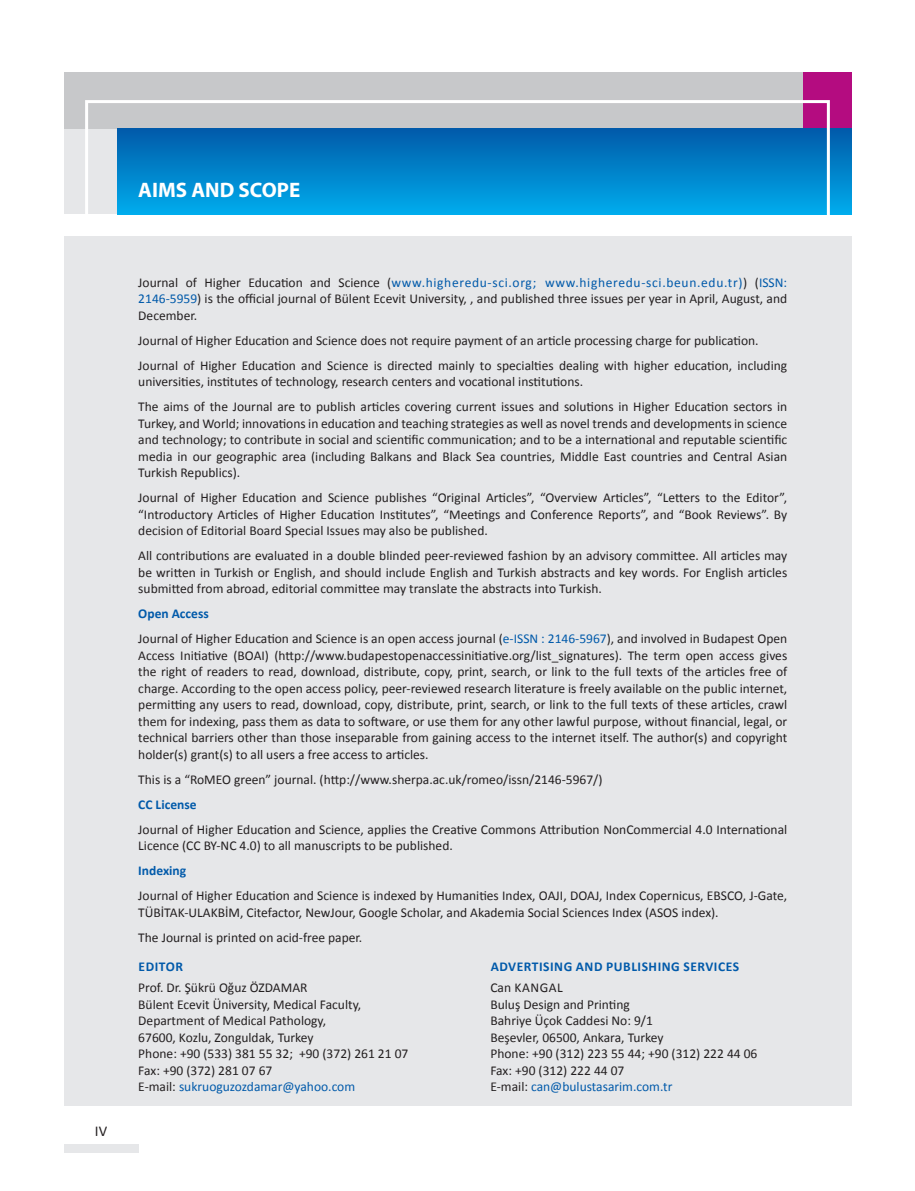
<style>
.page{position:relative;width:915px;height:1191px;background:#fff}
.page>*{position:absolute;margin:0;border:0;box-sizing:border-box;transform-origin:0 0}
.t1{font:700 21px "Myriad Pro";color:#fff}
.t2{font:15px "Calibri";color:#231f20}
.t3{font:13.5px/16.5px "Calibri";color:#231f20}
.t4{font:700 13.5px/20.7px "Calibri";letter-spacing:.04em;color:#015aaa}
.s1{color:#015aaa}
.s2{font-weight:700;color:#015aaa}
.s3{font-weight:400;color:#231f20}
</style>
<div class="page">
<div style="left:64px;top:236px;width:786px;height:870px;background:#e6e7e9"></div>
<div style="left:64px;top:1144px;width:74px;height:8px;background:#e6e7e9"></div>
<div style="left:782px;top:72px;width:68px;height:59px;background:#b40c80"></div>
<div style="left:64px;top:127px;width:57px;height:87px;background:#e6e7e9"></div>
<div style="left:64px;top:72px;width:737px;height:57px;background:#c7c8ca"></div>
<div style="left:117px;top:129px;width:733px;height:85px;background:linear-gradient(to bottom,#015ba9,#00acec)"></div>
<div style="left:85px;top:100px;width:744px;height:123px;border:3px solid #fff"></div>
<p class="t1" style="left:138px;top:176px;width:163px">AIMS AND SCOPE</p>
<p class="t2" style="left:95px;top:1121px;width:14px">IV</p>
<p class="t3" style="left:138px;top:274px;width:650px;text-align:justify">Journal of Higher Education and Science (<span class="s1">www.higheredu-sci.org; www.higheredu-sci.beun.edu.tr)</span>) (<span class="s1">ISSN:<br>2146-5959</span>) is the official journal of Bülent Ecevit University, , and published three issues per year in April, August, and December.</p>
<p class="t3" style="left:138px;top:328px;width:650px;line-height:25px">Journal of Higher Education and Science does not require payment of an article processing charge for publication.<br>Journal of Higher Education and Science is directed mainly to specialties dealing with higher education, including</p>
<p class="t3" style="left:138px;top:369px;width:650px;line-height:25px">universities, institutes of technology, research centers and vocational institutions.<br>The aims of the Journal are to publish articles covering current issues and solutions in Higher Education sectors in</p>
<p class="t3" style="left:138px;top:415px;width:650px;text-align:justify">Turkey, and World; innovations in education and teaching strategies as well as novel trends and developments in science and technology; to contribute in social and scientific communication; and to be a international and reputable scientific media in our geographic area (including Balkans and Black Sea countries, Middle East countries and Central Asian Turkish Republics).</p>
<p class="t3" style="left:138px;top:489px;width:650px;text-align:justify">Journal of Higher Education and Science publishes “Original Articles”, “Overview Articles”, “Letters to the Editor”, “Introductory Articles of Higher Education Institutes”, “Meetings and Conference Reports”, and “Book Reviews”. By decision of Editorial Board Special Issues may also be published.</p>
<p class="t3" style="left:138px;top:547px;width:650px;text-align:justify">All contributions are evaluated in a double blinded peer-reviewed fashion by an advisory committee. All articles may be written in Turkish or English, and should include English and Turkish abstracts and key words. For English articles submitted from abroad, editorial committee may translate the abstracts into Turkish.</p>
<p class="t3" style="left:138px;top:601px;width:650px;line-height:25px"><span class="s2">Open Access<br></span>Journal of Higher Education and Science is an open access journal (<span class="s1">e-ISSN : 2146-5967</span>), and involved in Budapest Open</p>
<p class="t3" style="left:138px;top:647px;width:650px;text-align:justify">Access Initiative (BOAI) (http://www.budapestopenaccessinitiative.org/list_signatures). The term open access gives the right of readers to read, download, distribute, copy, print, search, or link to the full texts of the articles free of charge. According to the open access policy, peer-reviewed research literature is freely available on the public internet, permitting any users to read, download, copy, distribute, print, search, or link to the full texts of these articles, crawl them for indexing, pass them as data to software, or use them for any other lawful purpose, without financial, legal, or technical barriers other than those inseparable from gaining access to the internet itself. The author(s) and copyright holder(s) grant(s) to all users a free access to articles.</p>
<p class="t3" style="left:138px;top:767px;width:650px;line-height:25px">This is a “RoMEO green” journal. (http://www.sherpa.ac.uk/romeo/issn/2146-5967/)<br><span class="s2">CC License<br></span>Journal of Higher Education and Science, applies the Creative Commons Attribution NonCommercial 4.0 International</p>
<p class="t3" style="left:138px;top:833px;width:650px;line-height:25px">Licence (CC BY-NC 4.0) to all manuscripts to be published.<br><span class="s2">Indexing<br></span>Journal of Higher Education and Science is indexed by Humanities Index, OAJI, DOAJ, Index Copernicus, EBSCO, J-Gate,</p>
<p class="t3" style="left:138px;top:900px;width:581px;line-height:25px">TÜBİTAK-ULAKBİM, Citefactor, NewJour, Google Scholar, and Akademia Social Sciences Index (ASOS index).<br>The Journal is printed on acid-free paper.</p>
<p class="t3" style="left:138px;top:956px;width:171px;line-height:20.7px"><span class="s2">EDITOR<br></span>Prof. Dr. Şükrü Oğuz ÖZDAMAR</p>
<p class="t3" style="left:138px;top:996px;width:271px">Bülent Ecevit Üniversity, Medical Faculty, Department of Medical Pathology,<br>67600, Kozlu, Zonguldak, Turkey<br>Phone: +90 (533) 381 55 32; +90 (372) 261 21 07<br>Fax: +90 (372) 281 07 67<br>E-mail: <span class="s1">sukruoguzozdamar@yahoo.com</span></p>
<p class="t4" style="left:490px;top:956px;width:250px">ADVERTISING AND PUBLISHING SERVICES<br><span class="s3">Can KANGAL</span></p>
<p class="t3" style="left:490px;top:996px;width:268px">Buluş Design and Printing<br>Bahriye Üçok Caddesi No: 9/1<br>Beşevler, 06500, Ankara, Turkey<br>Phone: +90 (312) 223 55 44; +90 (312) 222 44 06<br>Fax: +90 (312) 222 44 07<br>E-mail: <span class="s1">can@bulustasarim.com.tr</span></p>
</div>
